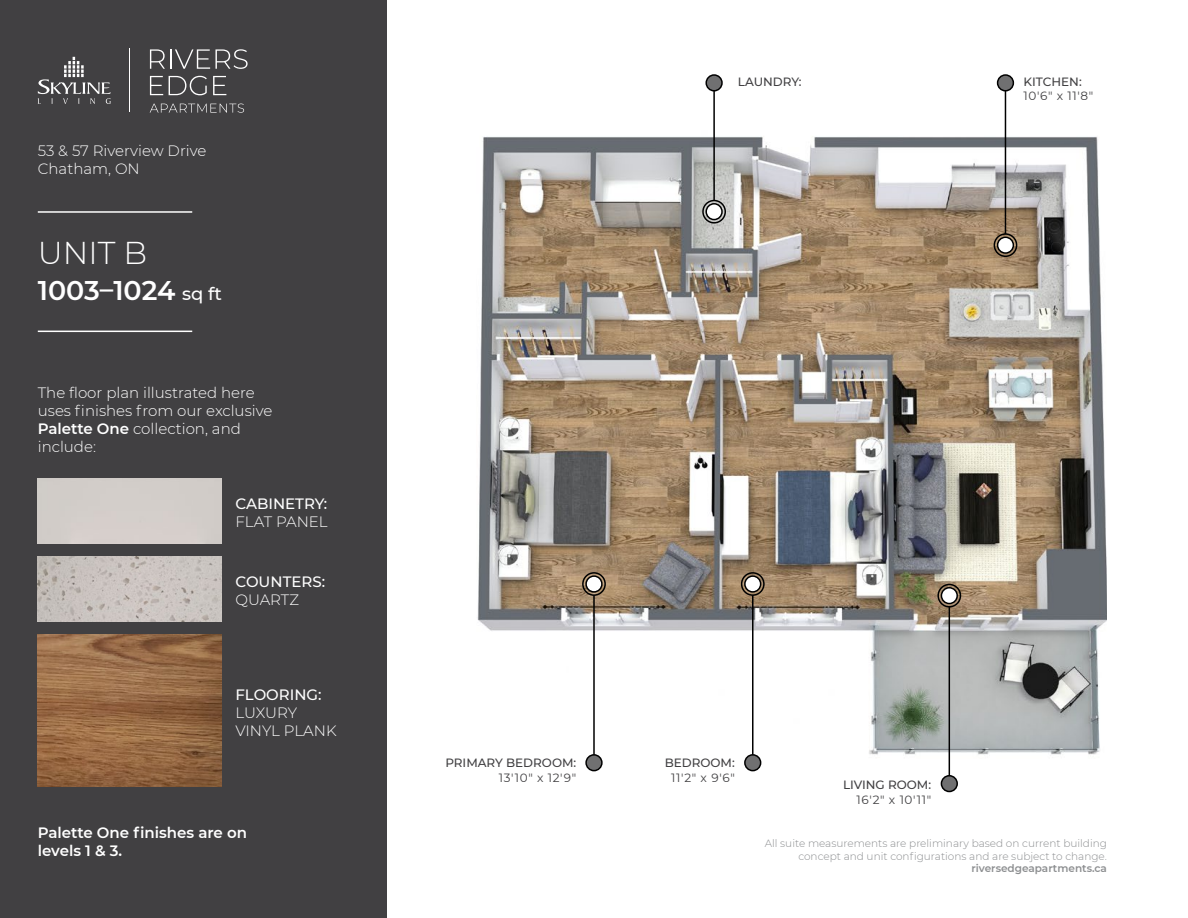
<style>
.page{position:relative;width:1188px;height:918px;background:#fff}
.page>*{position:absolute;margin:0;border:0;box-sizing:border-box;transform-origin:0 0}
.t1{font:300 31.5px "Montserrat";color:#fff}
.t2{font:600 27px "Montserrat";letter-spacing:-.005em;color:#fff}
.t3{font:300 15px/18px "Montserrat";color:#fff}
.t4{font:600 15px/18px "Montserrat";color:#fff}
.t5{font:500 15px "Montserrat";color:#fff}
.t6{font:500 12px "Montserrat";color:#414042}
.t7{font:12px "Montserrat";letter-spacing:.05em;color:#414042}
.t8{font:300 10.5px/12.6px "Montserrat";color:#8c8e90;text-align:right}
.t9{font:600 10.5px "Montserrat";color:#8c8e90}
.s1{font-weight:500;font-size:18px}
.s2{font-weight:600}
</style>
<div class="page">
<img style="left:477px;top:74px;width:630px;height:719px">
<div style="left:747px;top:103px;width:94px;height:30px;background:#fff"></div>
<div style="left:0;top:0;width:386px;height:918px;background:#414042"></div>
<div style="left:706px;top:204px;width:16px;height:16px;background:#fff;border-radius:50%"></div>
<div style="left:705px;top:203px;width:18px;height:17px;border:2px solid #000;border-radius:50%"></div>
<div style="left:706px;top:75px;width:16px;height:16px;background:#707071;border-radius:50%"></div>
<div style="left:705px;top:74px;width:18px;height:18px;border:2px solid #000;border-radius:50%"></div>
<div style="left:702px;top:200px;width:24px;height:24px;border:2px solid #000;border-radius:50%"></div>
<hr style="left:713px;top:91px;width:2px;height:109px;background:#000">
<div style="left:586px;top:576px;width:16px;height:16px;background:#fff;border-radius:50%"></div>
<div style="left:585px;top:575px;width:18px;height:18px;border:2px solid #000;border-radius:50%"></div>
<div style="left:586px;top:755px;width:16px;height:16px;background:#707071;border-radius:50%"></div>
<div style="left:585px;top:754px;width:18px;height:17px;border:2px solid #000;border-radius:50%"></div>
<div style="left:582px;top:572px;width:24px;height:24px;border:2px solid #000;border-radius:50%"></div>
<hr style="left:593px;top:595px;width:2px;height:160px;background:#000">
<div style="left:745px;top:576px;width:16px;height:16px;background:#fff;border-radius:50%"></div>
<div style="left:744px;top:575px;width:17px;height:18px;border:2px solid #000;border-radius:50%"></div>
<div style="left:745px;top:755px;width:16px;height:16px;background:#707071;border-radius:50%"></div>
<div style="left:744px;top:754px;width:17px;height:17px;border:2px solid #000;border-radius:50%"></div>
<div style="left:741px;top:572px;width:24px;height:24px;border:2px solid #000;border-radius:50%"></div>
<hr style="left:752px;top:595px;width:2px;height:160px;background:#000">
<div style="left:941px;top:588px;width:16px;height:16px;background:#fff;border-radius:50%"></div>
<div style="left:941px;top:587px;width:17px;height:17px;border:2px solid #000;border-radius:50%"></div>
<div style="left:941px;top:776px;width:16px;height:16px;background:#707071;border-radius:50%"></div>
<div style="left:941px;top:775px;width:17px;height:17px;border:2px solid #000;border-radius:50%"></div>
<div style="left:937px;top:584px;width:24px;height:24px;border:2px solid #000;border-radius:50%"></div>
<hr style="left:949px;top:607px;width:1px;height:168px;background:#000">
<div style="left:998px;top:237px;width:15px;height:16px;background:#fff;border-radius:50%"></div>
<div style="left:997px;top:237px;width:17px;height:17px;border:2px solid #000;border-radius:50%"></div>
<div style="left:998px;top:75px;width:15px;height:16px;background:#707071;border-radius:50%"></div>
<div style="left:997px;top:74px;width:17px;height:18px;border:2px solid #000;border-radius:50%"></div>
<div style="left:994px;top:233px;width:23px;height:24px;border:2px solid #000;border-radius:50%"></div>
<hr style="left:1005px;top:91px;width:1px;height:143px;background:#000">
<svg style="left:150px;top:49px;width:98px;height:20px"></svg>
<svg style="left:150px;top:76px;width:13px;height:19px"></svg>
<svg style="left:169px;top:76px;width:38px;height:19px"></svg>
<svg style="left:213px;top:76px;width:13px;height:19px"></svg>
<svg style="left:38px;top:57px;width:73px;height:47px"></svg>
<svg style="left:150px;top:104px;width:94px;height:9px"></svg>
<hr style="left:129px;top:49px;width:1px;height:63px;background:#fff">
<div style="left:38px;top:478px;width:183px;height:65px;background:#d2cdc9"></div>
<img style="left:38px;top:557px;width:183px;height:64px">
<img style="left:38px;top:635px;width:183px;height:151px">
<hr style="left:38px;top:211px;width:154px;height:2px;background:#fff">
<hr style="left:38px;top:331px;width:154px;height:1px;background:#fff">
<p class="t3" style="left:38px;top:141px;width:170px">53 &amp; 57 Riverview Drive<br>Chatham, ON</p>
<h1 class="t1" style="left:38px;top:231px;width:111px">UNIT B</h1>
<h2 class="t2" style="left:38px;top:271px;width:186px">1003–1024 <span class="s1">sq ft</span></h2>
<p class="t3" style="left:38px;top:383px;width:236px">The floor plan illustrated here uses finishes from our exclusive<br><span class="s2">Palette One</span> collection, and include:</p>
<p class="t5" style="left:235px;top:493px;width:93px">CABINETRY:</p>
<p class="t3" style="left:235px;top:512px;width:94px">FLAT PANEL</p>
<p class="t5" style="left:235px;top:571px;width:91px">COUNTERS:</p>
<p class="t3" style="left:235px;top:590px;width:65px">QUARTZ</p>
<p class="t5" style="left:235px;top:684px;width:88px">FLOORING:</p>
<p class="t3" style="left:235px;top:703px;width:103px">LUXURY<br>VINYL PLANK</p>
<p class="t4" style="left:38px;top:824px;width:211px">Palette One finishes are on levels 1 &amp; 3.</p>
<p class="t6" style="left:738px;top:73px;width:65px">LAUNDRY:</p>
<p class="t6" style="left:1024px;top:73px;width:60px">KITCHEN:</p>
<p class="t7" style="left:1024px;top:88px;width:71px">10'6" x 11'8"</p>
<p class="t6" style="left:445px;top:755px;width:132px">PRIMARY BEDROOM:</p>
<p class="t7" style="left:499px;top:769px;width:79px">13'10" x 12'9"</p>
<p class="t6" style="left:665px;top:755px;width:72px">BEDROOM:</p>
<p class="t7" style="left:671px;top:769px;width:65px">11'2" x 9'6"</p>
<p class="t6" style="left:843px;top:777px;width:90px">LIVING ROOM:</p>
<p class="t7" style="left:857px;top:791px;width:76px">16'2" x 10'11"</p>
<p class="t8" style="left:765px;top:837px;width:344px">All suite measurements are preliminary based on current building concept and unit configurations and are subject to change.</p>
<p class="t9" style="left:971px;top:861px;width:137px">riversedgeapartments.ca</p>
</div>
